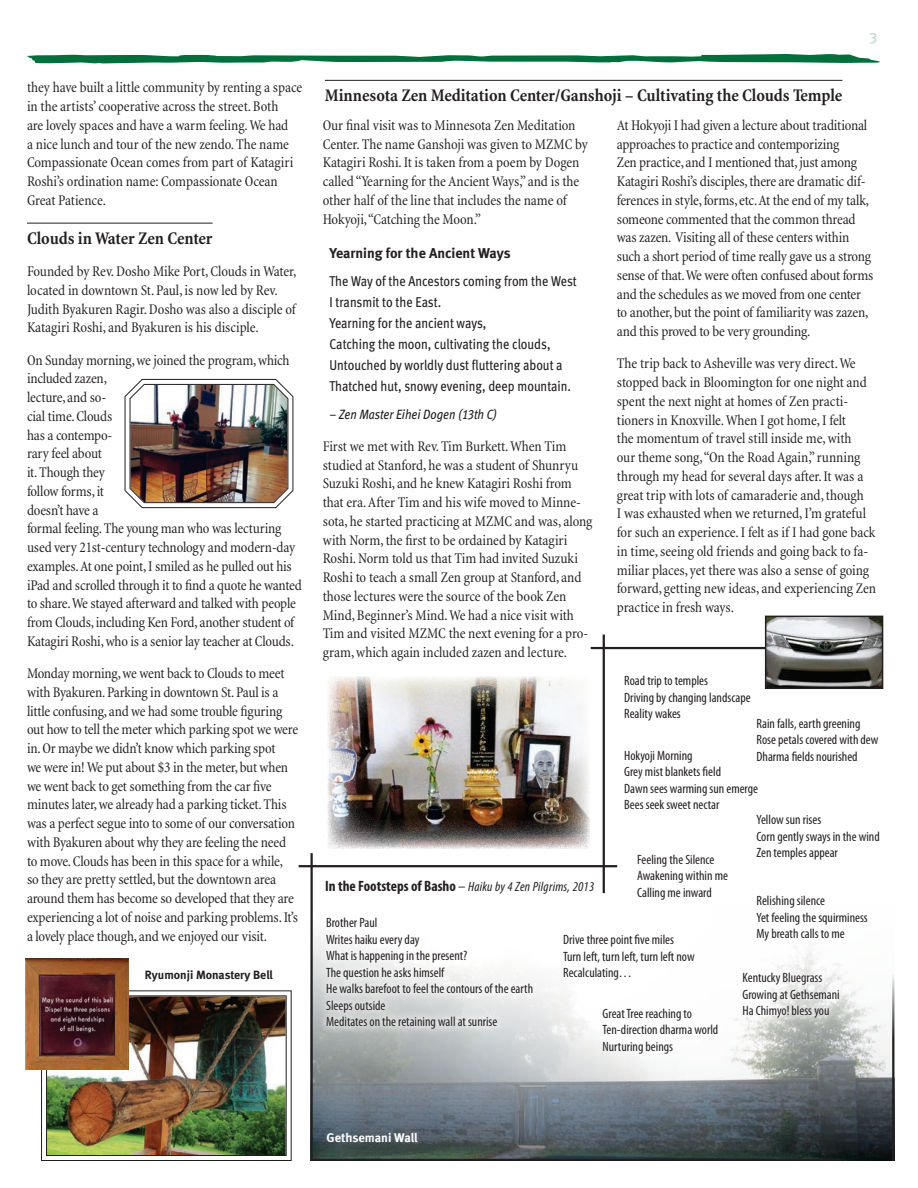
<style>
.page{position:relative;width:918px;height:1188px;background:#fff}
.page>*{position:absolute;margin:0;border:0;box-sizing:border-box;transform-origin:0 0}
.t1{font:700 condensed 18px "Minion";letter-spacing:-.005em;color:#231f20}
.t2{font:condensed 15px/18.8px "Minion";letter-spacing:-.01em;color:#231f20}
.t3{font:15px "Meta Book LF";color:#bbd7c9}
.t4{font:14.25px/21px "Meta Book LF";color:#231f20;scale:.87 1}
.t5{font:14.25px "Meta Bold LF";color:#231f20}
.t6{font:condensed 13.5px/16.5px "Myriad Pro";color:#231f20}
.t7{font:italic condensed 13.5px "Myriad Pro";letter-spacing:.02em;color:#231f20}
.t8{font:italic 13.5px "Meta Book LF";color:#231f20;scale:.87 1}
.t9{font:12.6px "Meta Bold LF";color:#fff}
.t10{font:12px "Meta Bold LF";color:#231f20}
.s1{font-weight:700;font-style:normal;font-size:15px}
.s2{font-style:normal;font-size:15px}
</style>
<div class="page">
<img style="left:313px;top:934px;width:579px;height:227px">
<svg style="left:27px;top:54px;width:853px;height:10px"></svg>
<hr style="left:310px;top:1159px;width:531px;height:2px;background:#231f20">
<hr style="left:591px;top:647px;width:288px;height:2px;background:#231f20">
<hr style="left:603px;top:634px;width:2px;height:259px;background:#231f20">
<hr style="left:310px;top:853px;width:3px;height:308px;background:#231f20">
<hr style="left:299px;top:865px;width:318px;height:2px;background:#231f20">
<hr style="left:27px;top:223px;width:186px;height:1px;background:#231f20">
<hr style="left:325px;top:80px;width:517px;height:1px;background:#231f20">
<img style="left:328px;top:677px;width:262px;height:171px">
<img style="left:124px;top:378px;width:170px;height:131px">
<div style="left:130px;top:384px;width:158px;height:119px;border:1px solid #231f20;border-radius:14px"></div>
<img style="left:41px;top:990px;width:251px;height:171px">
<div style="left:46px;top:995px;width:241px;height:161px;border:1px solid #231f20"></div>
<img style="left:25px;top:959px;width:104px;height:111px">
<svg style="left:317px;top:933px;width:224px;height:105px"></svg>
<svg style="left:733px;top:964px;width:116px;height:63px;fill:#f5f5f5"></svg>
<img style="left:768px;top:619px;width:112px;height:67px">
<div style="left:765px;top:616px;width:118px;height:73px;border:2px solid #231f20"></div>
<hr style="left:892px;top:952px;width:2px;height:209px;background:#231f20">
<p class="t2" style="left:27px;top:78px;width:277px">they have built a little community by renting a space in the artists’ cooperative across the street. Both<br>are lovely spaces and have a warm feeling. We had<br>a nice lunch and tour of the new zendo. The name Compassionate Ocean comes from part of Katagiri Roshi’s ordination name: Compassionate Ocean Great Patience.</p>
<p class="t1" style="left:27px;top:228px;width:187px">Clouds in Water Zen Center</p>
<p class="t2" style="left:27px;top:262px;width:271px">Founded by Rev. Dosho Mike Port, Clouds in Water, located in downtown St. Paul, is now led by Rev.<br>Judith Byakuren Ragir. Dosho was also a disciple of Katagiri Roshi, and Byakuren is his disciple.</p>
<p class="t2" style="left:27px;top:351px;width:276px">On Sunday morning, we joined the program, which included zazen,<br>lecture, and so-<br>cial time. Clouds<br>has a contempo-<br>rary feel about<br>it. Though they<br>follow forms, it<br>doesn’t have a<br>formal feeling. The young man who was lecturing used very 21st-century technology and modern-day examples. At one point, I smiled as he pulled out his iPad and scrolled through it to find a quote he wanted to share. We stayed afterward and talked with people from Clouds, including Ken Ford, another student of Katagiri Roshi, who is a senior lay teacher at Clouds.</p>
<p class="t2" style="left:27px;top:664px;width:273px">Monday morning, we went back to Clouds to meet with Byakuren. Parking in downtown St. Paul is a little confusing, and we had some trouble figuring out how to tell the meter which parking spot we were in. Or maybe we didn’t know which parking spot<br>we were in! We put about $3 in the meter, but when we went back to get something from the car five minutes later, we already had a parking ticket. This was a perfect segue into to some of our conversation with Byakuren about why they are feeling the need to move. Clouds has been in this space for a while, so they are pretty settled, but the downtown area around them has become so developed that they are experiencing a lot of noise and parking problems. It’s a lovely place though, and we enjoyed our visit.</p>
<p class="t10" style="left:145px;top:968px;width:129px">Ryumonji Monastery Bell</p>
<p class="t3" style="left:869px;top:29px;width:10px">3</p>
<p class="t1" style="left:325px;top:85px;width:519px">Minnesota Zen Meditation Center/Ganshoji – Cultivating the Clouds Temple</p>
<p class="t2" style="left:323px;top:116px;width:267px">Our final visit was to Minnesota Zen Meditation Center. The name Ganshoji was given to MZMC by Katagiri Roshi. It is taken from a poem by Dogen called “Yearning for the Ancient Ways,” and is the other half of the line that includes the name of Hokyoji, “Catching the Moon.”</p>
<p class="t5" style="left:329px;top:245px;width:183px">Yearning for the Ancient Ways</p>
<p class="t4" style="left:329px;top:270px;width:286px">The Way of the Ancestors coming from the West I transmit to the East.<br>Yearning for the ancient ways,<br>Catching the moon, cultivating the clouds, Untouched by worldly dust fluttering about a Thatched hut, snowy evening, deep mountain.</p>
<p class="t8" style="left:329px;top:406px;width:194px">– Zen Master Eihei Dogen (13th C)</p>
<p class="t2" style="left:323px;top:437px;width:271px">First we met with Rev. Tim Burkett. When Tim studied at Stanford, he was a student of Shunryu Suzuki Roshi, and he knew Katagiri Roshi from that era. After Tim and his wife moved to Minne&shy;sota, he started practicing at MZMC and was, along with Norm, the first to be ordained by Katagiri Roshi. Norm told us that Tim had invited Suzuki Roshi to teach a small Zen group at Stanford, and those lectures were the source of the book Zen Mind, Beginner’s Mind. We had a nice visit with Tim and visited MZMC the next evening for a pro&shy;gram, which again included zazen and lecture.</p>
<p class="t2" style="left:617px;top:116px;width:258px">At Hokyoji I had given a lecture about traditional approaches to practice and contemporizing<br>Zen practice, and I mentioned that, just among Katagiri Roshi’s disciples, there are dramatic dif&shy;ferences in style, forms, etc. At the end of my talk, someone commented that the common thread was zazen. Visiting all of these centers within such a short period of time really gave us a strong sense of that. We were often confused about forms and the schedules as we moved from one center to another, but the point of familiarity was zazen, and this proved to be very grounding.</p>
<p class="t2" style="left:617px;top:355px;width:261px">The trip back to Asheville was very direct. We stopped back in Bloomington for one night and spent the next night at homes of Zen practi&shy;tioners in Knoxville. When I got home, I felt<br>the momentum of travel still inside me, with<br>our theme song, “On the Road Again,” running through my head for several days after. It was a great trip with lots of camaraderie and, though<br>I was exhausted when we returned, I’m grateful for such an experience. I felt as if I had gone back in time, seeing old friends and going back to fa&shy;miliar places, yet there was also a sense of going forward, getting new ideas, and experiencing Zen practice in fresh ways.</p>
<p class="t6" style="left:624px;top:673px;width:128px">Road trip to temples<br>Driving by changing landscape<br>Reality wakes</p>
<p class="t6" style="left:624px;top:747px;width:135px">Hokyoji Morning<br>Grey mist blankets field<br>Dawn sees warming sun emerge<br>Bees seek sweet nectar</p>
<p class="t6" style="left:757px;top:715px;width:123px">Rain falls, earth greening<br>Rose petals covered with dew<br>Dharma fields nourished</p>
<p class="t6" style="left:637px;top:851px;width:92px">Feeling the Silence<br>Awakening within me<br>Calling me inward</p>
<p class="t7" style="left:325px;top:880px;width:271px"><span class="s1">In the Footsteps of Basho</span> <span class="s2">–</span> Haiku by 4 Zen Pilgrims, 2013</p>
<p class="t6" style="left:326px;top:915px;width:208px">Brother Paul<br>Writes haiku every day<br>What is happening in the present?<br>The question he asks himself<br>He walks barefoot to feel the contours of the earth<br>Sleeps outside<br>Meditates on the retaining wall at sunrise</p>
<p class="t6" style="left:563px;top:932px;width:133px">Drive three point five miles<br>Turn left, turn left, turn left now<br>Recalculating…</p>
<p class="t6" style="left:603px;top:1005px;width:117px">Great Tree reaching to<br>Ten-direction dharma world<br>Nurturing beings</p>
<p class="t6" style="left:757px;top:812px;width:125px">Yellow sun rises<br>Corn gently sways in the wind<br>Zen temples appear</p>
<p class="t6" style="left:757px;top:893px;width:113px">Relishing silence<br>Yet feeling the squirminess<br>My breath calls to me</p>
<p class="t6" style="left:742px;top:970px;width:99px">Kentucky Bluegrass<br>Growing at Gethsemani<br>Ha Chimyo! bless you</p>
<p class="t9" style="left:327px;top:1130px;width:93px">Gethsemani Wall</p>
</div>
